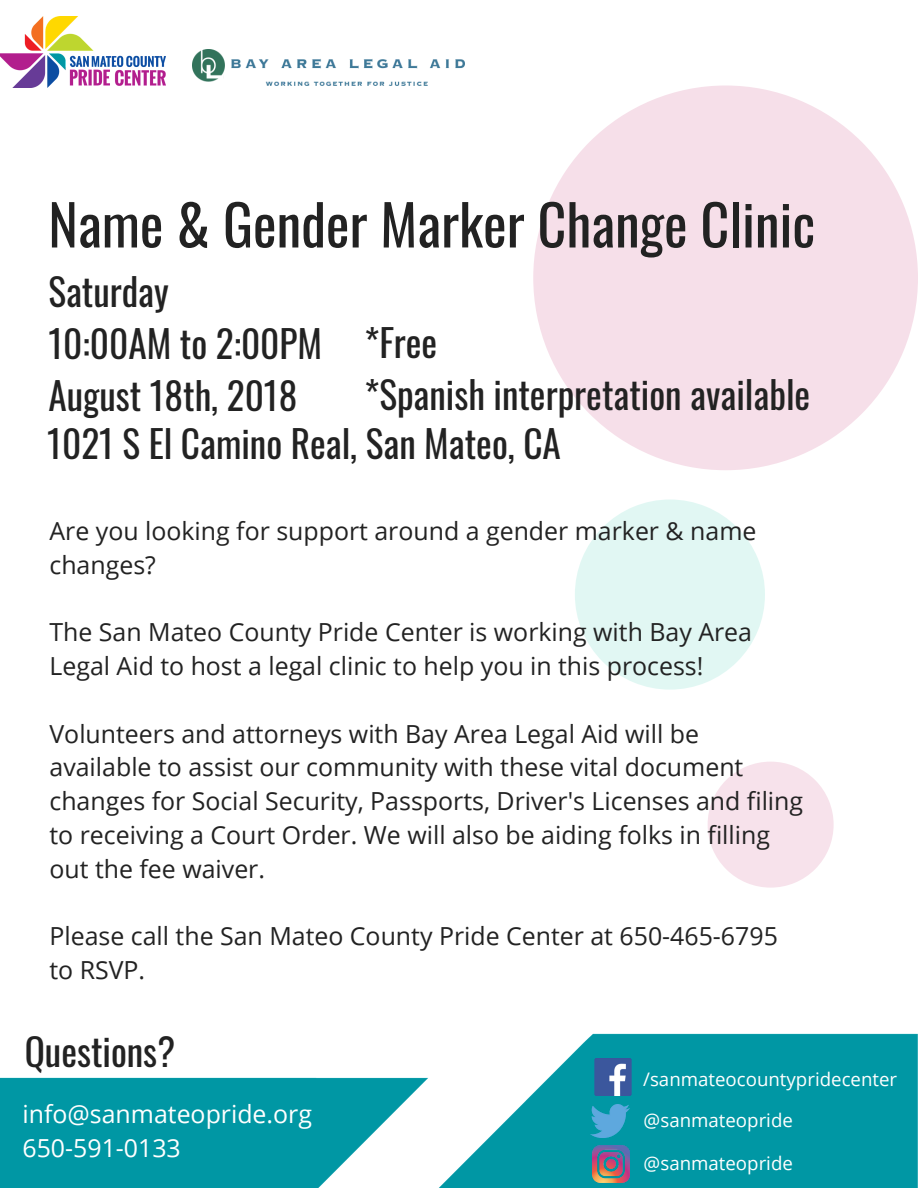
<style>
.page{position:relative;width:918px;height:1188px;background:#fff}
.page>*{position:absolute;margin:0;border:0;box-sizing:border-box;transform-origin:0 0}
.t1{font:55.95px "Oswald";color:#222}
.t2{font:37.35px/51.8px "Oswald";color:#222}
.t3{font:24.9px/33.8px "Open Sans";color:#222}
.t4{font:24.9px/33.8px "Open Sans";color:#fff}
.t5{font:18.75px "Open Sans";color:#fff}
</style>
<div class="page">
<svg style="left:533px;top:86px;width:385px;height:384px;fill:#f6dfe9"></svg>
<svg style="left:708px;top:762px;width:126px;height:126px"></svg>
<img style="left:192px;top:50px;width:273px;height:36px">
<img style="left:0;top:17px;width:165px;height:71px">
<svg style="left:575px;top:500px;width:190px;height:190px"></svg>
<div style="left:0;top:1077px;width:388px;height:111px;background:#0097a4"></div>
<img style="left:388px;top:1033px;width:530px;height:155px">
<img style="left:593px;top:1145px;width:37px;height:37px">
<img style="left:591px;top:1105px;width:39px;height:32px">
<img style="left:580px;top:1059px;width:66px;height:37px">
<h1 class="t1" style="left:48px;top:181px;width:768px">Name &amp; Gender Marker Change Clinic</h1>
<h2 class="t2" style="left:48px;top:264px;width:275px">Saturday<br>10:00AM to 2:00PM<br>August 18th, 2018</h2>
<h2 class="t2" style="left:364px;top:315px;width:74px">*Free</h2>
<h2 class="t2" style="left:364px;top:367px;width:447px">*Spanish interpretation available</h2>
<h2 class="t2" style="left:47px;top:416px;width:515px">1021 S El Camino Real, San Mateo, CA</h2>
<p class="t3" style="left:50px;top:513px;width:708px">Are you looking for support around a gender marker &amp; name changes?</p>
<p class="t3" style="left:50px;top:615px;width:704px">The San Mateo County Pride Center is working with Bay Area<br>Legal Aid to host a legal clinic to help you in this process!</p>
<p class="t3" style="left:50px;top:716px;width:755px">Volunteers and attorneys with Bay Area Legal Aid will be available to assist our community with these vital document changes for Social Security, Passports, Driver's Licenses and filing to receiving a Court Order. We will also be aiding folks in filling out the fee waiver.</p>
<p class="t3" style="left:50px;top:918px;width:730px">Please call the San Mateo County Pride Center at 650-465-6795 to RSVP.</p>
<h2 class="t2" style="left:25px;top:1024px;width:152px">Questions?</h2>
<p class="t4" style="left:22px;top:1096px;width:291px">info@sanmateopride.org<br>650-591-0133</p>
<p class="t5" style="left:643px;top:1066px;width:255px">/sanmateocountypridecenter</p>
<p class="t5" style="left:644px;top:1107px;width:151px">@sanmateopride</p>
<p class="t5" style="left:644px;top:1150px;width:151px">@sanmateopride</p>
</div>
